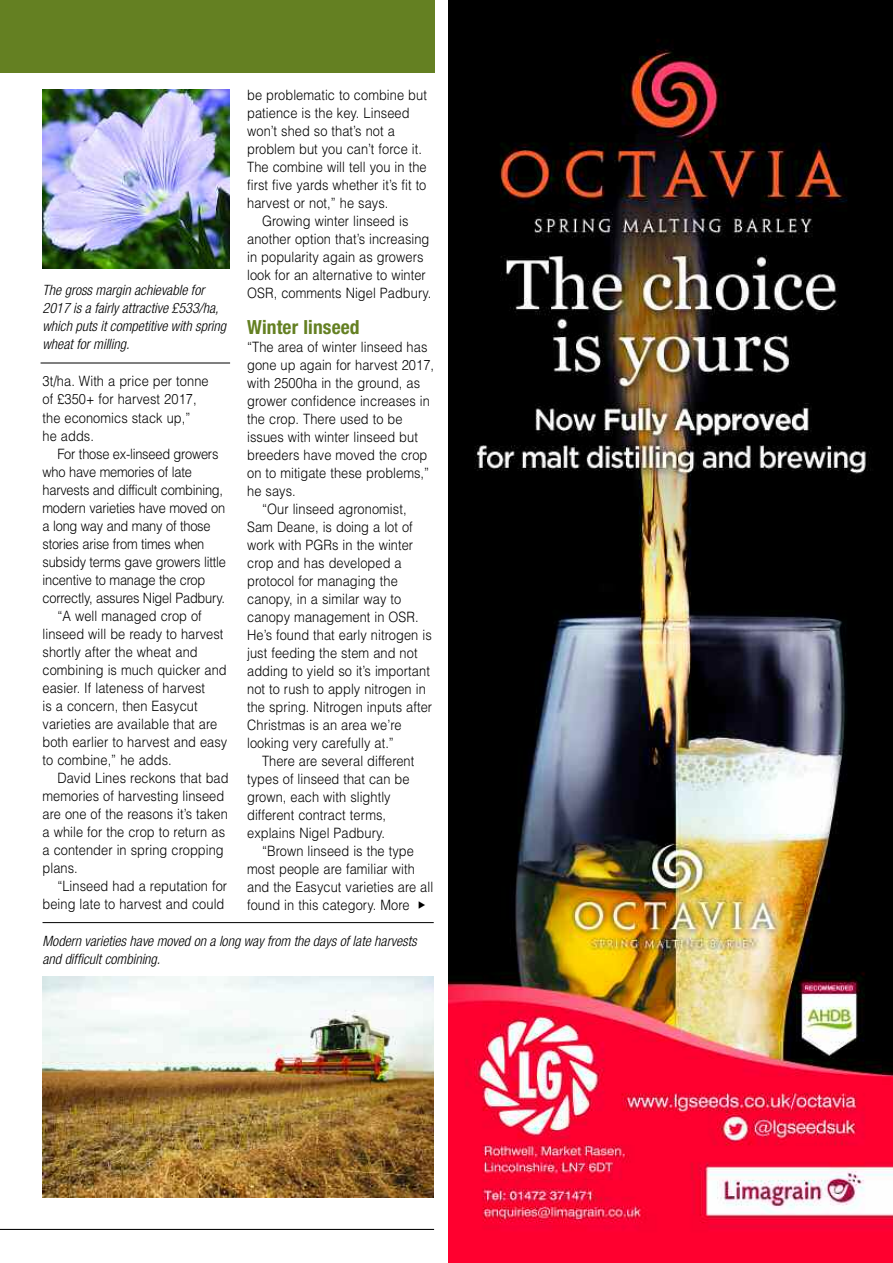
<style>
.page{position:relative;width:893px;height:1263px;background:#fff}
.page>*{position:absolute;margin:0;border:0;box-sizing:border-box;transform-origin:0 0}
.t1{font:700 condensed 19.5px "Helvetica Neue";letter-spacing:.005em;color:#648022}
.t2{font:300 14.25px/18px "Helvetica";letter-spacing:.005em;color:#000;scale:.9 1}
.t3{font:300 14.25px "Helvetica";letter-spacing:-.015em;color:#000;scale:.9 1}
.t4{font:italic 300 condensed 14.25px/18px "Helvetica Neue";color:#000}
</style>
<div class="page">
<img style="left:43px;top:976px;width:391px;height:222px">
<hr style="left:43px;top:922px;width:391px;height:1px;background:#000">
<img style="left:43px;top:89px;width:187px;height:180px">
<hr style="left:41px;top:363px;width:189px;height:1px;background:#000">
<img style="left:449px;top:0;width:444px;height:1263px">
<div style="left:0;top:0;width:434px;height:72px;background:#648022"></div>
<hr style="left:0;top:1229px;width:434px;height:1px;background:#000">
<p class="t4" style="left:43px;top:282px;width:185px">The gross margin achievable for<br>2017 is a fairly attractive £533/ha, which puts it competitive with spring wheat for milling.</p>
<p class="t2" style="left:43px;top:373px;width:186px">3t/ha. With a price per tonne of £350+ for harvest 2017, the economics stack up,”<br>he adds.</p>
<p class="t3" style="left:57px;top:445px;width:180px">For those ex-linseed growers</p>
<p class="t3" style="left:43px;top:463px;width:168px">who have memories of late</p>
<p class="t3" style="left:43px;top:481px;width:202px">harvests and difficult combining,</p>
<p class="t3" style="left:43px;top:499px;width:205px">modern varieties have moved on</p>
<p class="t3" style="left:43px;top:517px;width:188px">a long way and many of those</p>
<p class="t3" style="left:43px;top:535px;width:181px">stories arise from times when</p>
<p class="t3" style="left:43px;top:553px;width:205px">subsidy terms gave growers little</p>
<p class="t3" style="left:43px;top:571px;width:182px">incentive to manage the crop</p>
<p class="t3" style="left:43px;top:589px;width:204px">correctly, assures Nigel Padbury.</p>
<p class="t2" style="left:57px;top:607px;width:162px">“A well managed crop of</p>
<p class="t2" style="left:43px;top:625px;width:203px">linseed will be ready to harvest</p>
<p class="t2" style="left:43px;top:643px;width:174px">shortly after the wheat and</p>
<p class="t2" style="left:43px;top:661px;width:206px">combining is much quicker and</p>
<p class="t2" style="left:43px;top:679px;width:182px">easier. If lateness of harvest</p>
<p class="t2" style="left:43px;top:697px;width:174px">is a concern, then Easycut</p>
<p class="t2" style="left:43px;top:715px;width:196px">varieties are available that are</p>
<p class="t2" style="left:43px;top:733px;width:207px">both earlier to harvest and easy</p>
<p class="t2" style="left:43px;top:751px;width:145px">to combine,” he adds.</p>
<p class="t2" style="left:57px;top:769px;width:192px">David Lines reckons that bad</p>
<p class="t2" style="left:43px;top:787px;width:204px">memories of harvesting linseed</p>
<p class="t2" style="left:43px;top:805px;width:207px">are one of the reasons it’s taken</p>
<p class="t2" style="left:43px;top:823px;width:204px">a while for the crop to return as</p>
<p class="t2" style="left:43px;top:841px;width:203px">a contender in spring cropping</p>
<p class="t2" style="left:43px;top:859px;width:41px">plans.</p>
<p class="t2" style="left:57px;top:877px;width:190px">“Linseed had a reputation for</p>
<p class="t2" style="left:43px;top:895px;width:204px">being late to harvest and could</p>
<p class="t2" style="left:247px;top:86px;width:201px">be problematic to combine but patience is the key. Linseed won’t shed so that’s not a problem but you can’t force it.<br>The combine will tell you in the first five yards whether it’s fit to harvest or not,” he says.</p>
<p class="t2" style="left:247px;top:212px;width:206px;text-align:center">Growing winter linseed is another option that’s increasing in popularity again as growers look for an alternative to winter<br>OSR, comments Nigel Padbury.</p>
<h1 class="t1" style="left:247px;top:320px;width:114px">Winter linseed</h1>
<p class="t2" style="left:247px;top:338px;width:202px">“The area of winter linseed has</p>
<p class="t2" style="left:247px;top:356px;width:209px">gone up again for harvest 2017,</p>
<p class="t2" style="left:247px;top:374px;width:194px">with 2500ha in the ground, as</p>
<p class="t2" style="left:247px;top:392px;width:205px">grower confidence increases in</p>
<p class="t2" style="left:247px;top:410px;width:174px">the crop. There used to be</p>
<p class="t2" style="left:247px;top:428px;width:191px">issues with winter linseed but</p>
<p class="t2" style="left:247px;top:446px;width:202px">breeders have moved the crop</p>
<p class="t2" style="left:247px;top:464px;width:204px">on to mitigate these problems,”</p>
<p class="t2" style="left:247px;top:482px;width:55px">he says.</p>
<p class="t2" style="left:262px;top:500px;width:162px">“Our linseed agronomist,</p>
<p class="t2" style="left:247px;top:518px;width:186px">Sam Deane, is doing a lot of</p>
<p class="t2" style="left:247px;top:536px;width:186px">work with PGRs in the winter</p>
<p class="t2" style="left:247px;top:554px;width:173px">crop and has developed a</p>
<p class="t2" style="left:247px;top:572px;width:169px">protocol for managing the</p>
<p class="t2" style="left:247px;top:590px;width:173px">canopy, in a similar way to</p>
<p class="t2" style="left:247px;top:608px;width:192px">canopy management in OSR.</p>
<p class="t2" style="left:247px;top:626px;width:207px">He’s found that early nitrogen is</p>
<p class="t2" style="left:247px;top:644px;width:191px">just feeding the stem and not</p>
<p class="t2" style="left:247px;top:662px;width:205px">adding to yield so it’s important</p>
<p class="t2" style="left:247px;top:680px;width:200px">not to rush to apply nitrogen in</p>
<p class="t2" style="left:247px;top:698px;width:207px">the spring. Nitrogen inputs after</p>
<p class="t2" style="left:247px;top:716px;width:173px">Christmas is an area we’re</p>
<p class="t2" style="left:247px;top:734px;width:165px">looking very carefully at.”</p>
<p class="t2" style="left:262px;top:752px;width:171px">There are several different</p>
<p class="t2" style="left:247px;top:770px;width:182px">types of linseed that can be</p>
<p class="t2" style="left:247px;top:788px;width:161px">grown, each with slightly</p>
<p class="t2" style="left:247px;top:806px;width:156px">different contract terms,</p>
<p class="t2" style="left:247px;top:824px;width:155px">explains Nigel Padbury.</p>
<p class="t2" style="left:262px;top:842px;width:170px">“Brown linseed is the type</p>
<p class="t2" style="left:247px;top:860px;width:188px">most people are familiar with</p>
<p class="t2" style="left:247px;top:878px;width:208px">and the Easycut varieties are all</p>
<p class="t2" style="left:247px;top:896px;width:182px">found in this category. More</p>
<p class="t4" style="left:43px;top:933px;width:376px">Modern varieties have moved on a long way from the days of late harvests and difficult combining.</p>
</div>
